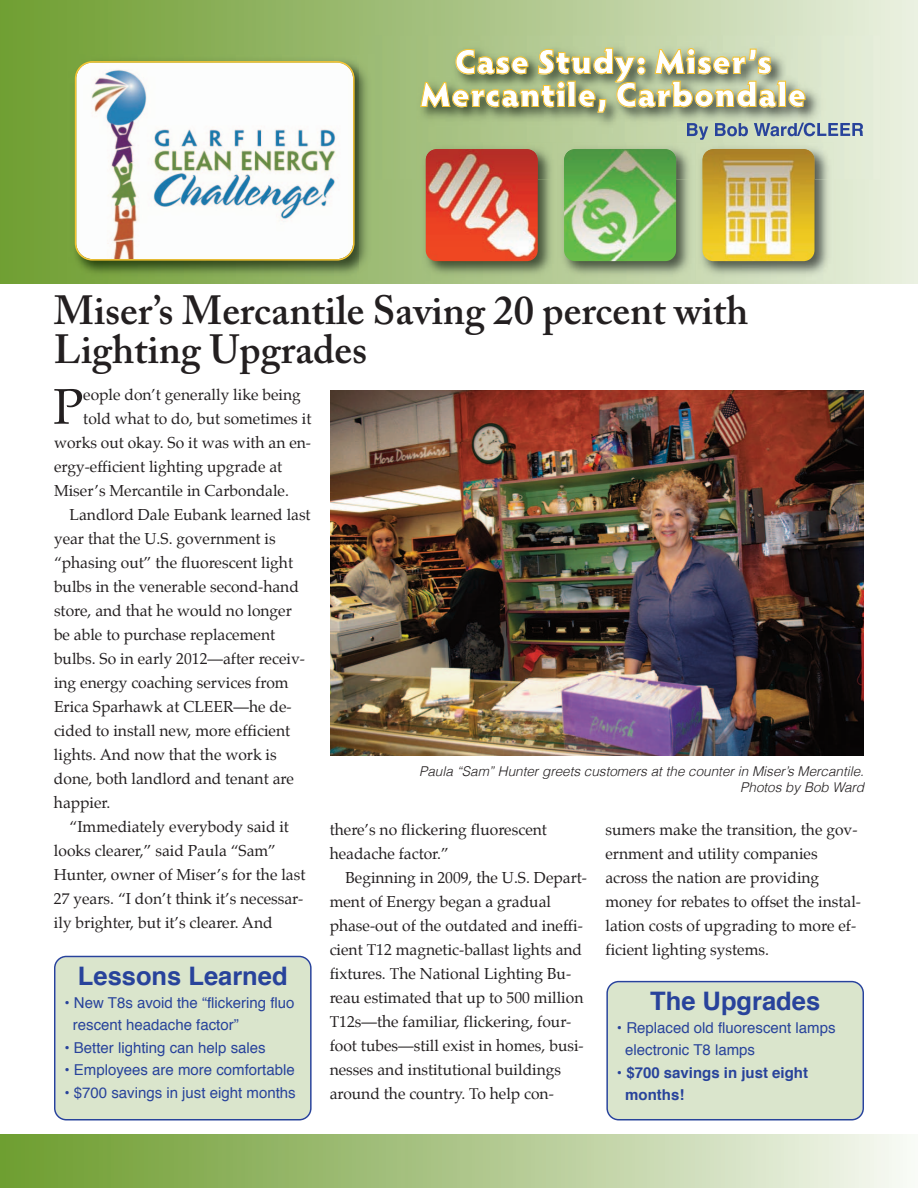
<style>
.page{position:relative;width:918px;height:1188px;background:#fff}
.page>*{position:absolute;margin:0;border:0;box-sizing:border-box;transform-origin:0 0}
.t1{font:50.25px "Palatino";color:#231f20}
.t2{font:600 40.5px/39px "Adobe Caslon Pro";color:#231f20}
.t3{font:900 34.5px/33px "Hypatia Sans Pro";letter-spacing:.01em;color:#fff;text-align:center}
.t4{font:700 25.5px "Helvetica";color:#28439b}
.t5{font:15.6px/24px "Palatino";color:#231f20}
.t6{font:15px/22.5px "Helvetica";color:#28439b}
.t7{font:700 15px/22.5px "Helvetica";color:#28439b}
.t8{font:italic 300 13.5px/16.2px "Helvetica";color:#231f20;text-align:right}
</style>
<div class="page">
<div style="left:54px;top:956px;width:258px;height:164px;background:#dae5cc"></div>
<div style="left:0;top:0;width:918px;height:284px;background:linear-gradient(to right,#6d9b2e,#e7eddd)"></div>
<img style="left:68px;top:55px;width:306px;height:225px">
<svg style="left:75px;top:61px;width:280px;height:200px"></svg>
<img style="left:419px;top:179px;width:415px;height:102px">
<img style="left:703px;top:179px;width:111px;height:82px">
<img style="left:426px;top:179px;width:112px;height:82px">
<img style="left:564px;top:179px;width:112px;height:82px">
<img style="left:331px;top:391px;width:533px;height:365px">
<div style="left:0;top:1134px;width:918px;height:54px;background:linear-gradient(to right,#6a9a2a,#f4f6ef)"></div>
<img style="left:360px;top:35px;width:520px;height:144px">
<img style="left:715px;top:123px;width:148px;height:13px">
<img style="left:419px;top:143px;width:415px;height:36px">
<img style="left:703px;top:149px;width:111px;height:30px">
<img style="left:426px;top:149px;width:112px;height:30px">
<img style="left:564px;top:149px;width:112px;height:30px">
<svg style="left:420px;top:48px;width:386px;height:65px;background:#9fa774"></svg>
<div style="left:606px;top:981px;width:258px;height:139px;background:#dae5cc"></div>
<h3 class="t3" style="left:420px;top:48px;width:387px">Case Study: Miser’s<br>Mercantile, Carbondale</h3>
<h2 class="t2" style="left:54px;top:295px;width:696px">Miser’s Mercantile Saving 20 percent with<br>Lighting Upgrades</h2>
<h1 class="t1" style="left:53px;top:383px;width:32px">P</h1>
<p class="t5" style="left:83px;top:384px;width:219px">eople don’t generally like being</p>
<p class="t5" style="left:83px;top:408px;width:230px">told what to do, but sometimes it</p>
<p class="t5" style="left:54px;top:432px;width:259px">works out okay. So it was with an en-</p>
<p class="t5" style="left:54px;top:456px;width:230px">ergy-efficient lighting upgrade at</p>
<p class="t5" style="left:54px;top:480px;width:237px">Miser’s Mercantile in Carbondale.</p>
<p class="t5" style="left:70px;top:504px;width:243px">Landlord Dale Eubank learned last</p>
<p class="t5" style="left:54px;top:528px;width:223px">year that the U.S. government is</p>
<p class="t5" style="left:54px;top:552px;width:241px">“phasing out” the fluorescent light</p>
<p class="t5" style="left:54px;top:576px;width:246px">bulbs in the venerable second-hand</p>
<p class="t5" style="left:54px;top:600px;width:239px">store, and that he would no longer</p>
<p class="t5" style="left:54px;top:624px;width:223px">be able to purchase replacement</p>
<p class="t5" style="left:54px;top:648px;width:253px">bulbs. So in early 2012—after receiv-</p>
<p class="t5" style="left:54px;top:672px;width:236px">ing energy coaching services from</p>
<p class="t5" style="left:54px;top:696px;width:239px">Erica Sparhawk at CLEER—he de-</p>
<p class="t5" style="left:54px;top:720px;width:238px">cided to install new, more efficient</p>
<p class="t5" style="left:54px;top:744px;width:224px">lights. And now that the work is</p>
<p class="t5" style="left:54px;top:768px;width:241px">done, both landlord and tenant are</p>
<p class="t5" style="left:54px;top:792px;width:58px">happier.</p>
<p class="t5" style="left:70px;top:816px;width:221px">“Immediately everybody said it</p>
<p class="t5" style="left:54px;top:840px;width:224px">looks clearer,” said Paula “Sam”</p>
<p class="t5" style="left:54px;top:864px;width:253px">Hunter, owner of Miser’s for the last</p>
<p class="t5" style="left:54px;top:888px;width:251px">27 years. “I don’t think it’s necessar-</p>
<p class="t5" style="left:54px;top:912px;width:220px">ily brighter, but it’s clearer. And</p>
<p class="t8" style="left:419px;top:764px;width:449px">Paula “Sam” Hunter greets customers at the counter in Miser’s Mercantile.<br>Photos by Bob Ward</p>
<p class="t5" style="left:605px;top:819px;width:257px">sumers make the transition, the gov&shy;ernment and utility companies across the nation are providing money for rebates to offset the instal&shy;lation costs of upgrading to more ef&shy;ficient lighting systems.</p>
<p class="t5" style="left:330px;top:819px;width:219px">there’s no flickering fluorescent headache factor.”</p>
<p class="t5" style="left:330px;top:867px;width:259px;text-indent:16px">Beginning in 2009, the U.S. Depart&shy;ment of Energy began a gradual phase-out of the outdated and ineffi&shy;cient T12 magnetic-ballast lights and fixtures. The National Lighting Bu&shy;reau estimated that up to 500 million T12s—the familiar, flickering, four&shy;foot tubes—still exist in homes, busi&shy;nesses and institutional buildings around the country. To help con-</p>
<h3 class="t4" style="left:78px;top:966px;width:211px">Lessons Learned</h3>
<p class="t6" style="left:73px;top:993px;width:223px;text-indent:-8px">• New T8s avoid the “flickering fluo rescent headache factor”</p>
<p class="t6" style="left:64px;top:1038px;width:203px">• Better lighting can help sales</p>
<p class="t6" style="left:64px;top:1060px;width:232px">• Employees are more comfortable</p>
<p class="t6" style="left:64px;top:1083px;width:233px">• $700 savings in just eight months</p>
<h3 class="t4" style="left:650px;top:991px;width:172px">The Upgrades</h3>
<p class="t6" style="left:625px;top:1018px;width:212px;text-indent:-8px">• Replaced old fluorescent lamps electronic T8 lamps</p>
<p class="t7" style="left:625px;top:1063px;width:184px;text-indent:-8px">• $700 savings in just eight months!</p>
</div>
